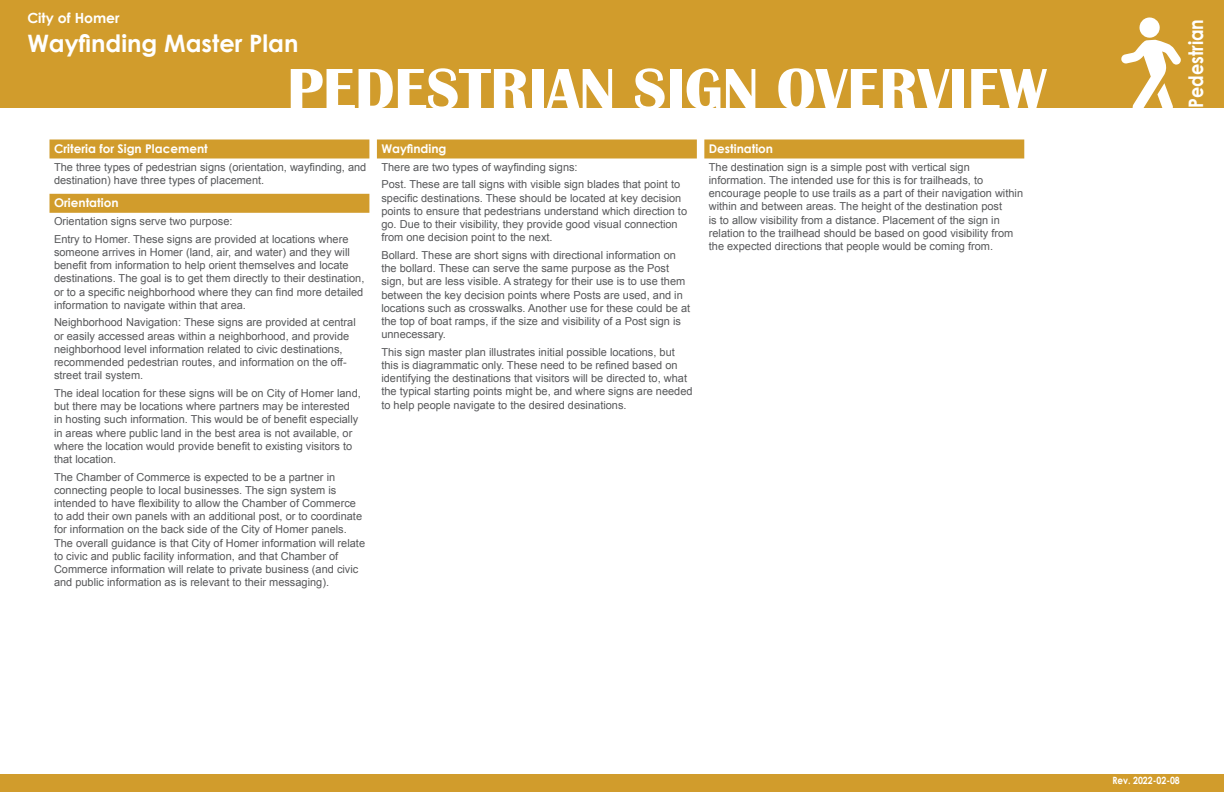
<style>
.page{position:relative;width:1224px;height:792px;background:#fff}
.page>*{position:absolute;margin:0;border:0;box-sizing:border-box;transform-origin:0 0}
.Sheet_Title{font:700 60px "Britannic";color:#fff}
.t1{font:700 24px "Century Gothic";color:#fff}
.t2{font:700 20px "Century Gothic";color:#fff;scale:.88 1}
.t3{font:700 14px "Century Gothic";color:#fff}
.Sub_Header_-_Pedestr{font:700 12px "Century Gothic";color:#fff}
.Body_Text{font:11px/13.2px "Arial";color:#57585a}
.t4{font:700 10px "Century Gothic";color:#fff;scale:.88 1}
</style>
<div class="page">
<div style="left:0;top:0;width:1224px;height:108px;background:#d19c2c"></div>
<div style="left:0;top:774px;width:1224px;height:18px;background:#d19c2c"></div>
<svg style="left:1121px;top:17px;width:60px;height:91px"></svg>
<div style="left:50px;top:140px;width:319px;height:18px;background:#d19c2c"></div>
<div style="left:50px;top:194px;width:319px;height:19px;background:#d19c2c"></div>
<div style="left:377px;top:140px;width:320px;height:18px;background:#d19c2c"></div>
<div style="left:704px;top:140px;width:320px;height:18px;background:#d19c2c"></div>
<p class="t3" style="left:27px;top:8px;width:94px">City of Homer</p>
<h2 class="t1" style="left:27px;top:25px;width:273px">Wayfinding Master Plan</h2>
<p class="Sheet_Title" style="left:287px;top:55px;width:761px">PEDESTRIAN SIGN OVERVIEW</p>
<p class="Sub_Header_-_Pedestr" style="left:54px;top:140px;width:155px">Criteria for Sign Placement</p>
<p class="Body_Text" style="left:54px;top:160px;width:314px">The three types of pedestrian signs (orientation, wayfinding, and destination) have three types of placement.</p>
<p class="Sub_Header_-_Pedestr" style="left:54px;top:194px;width:66px">Orientation</p>
<p class="Body_Text" style="left:54px;top:215px;width:180px">Orientation signs serve two purpose:</p>
<p class="Body_Text" style="left:54px;top:232px;width:312px">Entry to Homer. These signs are provided at locations where someone arrives in Homer (land, air, and water) and they will benefit from information to help orient themselves and locate destinations. The goal is to get them directly to their destination, or to a specific neighborhood where they can find more detailed information to navigate within that area.</p>
<p class="Body_Text" style="left:54px;top:316px;width:303px">Neighborhood Navigation: These signs are provided at central or easily accessed areas within a neighborhood, and provide neighborhood level information related to civic destinations, recommended pedestrian routes, and information on the off&shy;street trail system.</p>
<p class="Body_Text" style="left:54px;top:387px;width:308px">The ideal location for these signs will be on City of Homer land, but there may be locations where partners may be interested in hosting such information. This would be of benefit especially in areas where public land in the best area is not available, or where the location would provide benefit to existing visitors to that location.</p>
<p class="Body_Text" style="left:54px;top:470px;width:313px">The Chamber of Commerce is expected to be a partner in connecting people to local businesses. The sign system is intended to have flexibility to allow the Chamber of Commerce to add their own panels with an additional post, or to coordinate for information on the back side of the City of Homer panels.<br>The overall guidance is that City of Homer information will relate to civic and public facility information, and that Chamber of Commerce information will relate to private business (and civic and public information as is relevant to their messaging).</p>
<p class="Sub_Header_-_Pedestr" style="left:381px;top:140px;width:67px">Wayfinding</p>
<p class="Body_Text" style="left:381px;top:160px;width:198px">There are two types of wayfinding signs:</p>
<p class="Body_Text" style="left:381px;top:178px;width:307px">Post. These are tall signs with visible sign blades that point to specific destinations. These should be located at key decision points to ensure that pedestrians understand which direction to go. Due to their visibility, they provide good visual connection from one decision point to the next.</p>
<p class="Body_Text" style="left:381px;top:249px;width:310px">Bollard. These are short signs with directional information on the bollard. These can serve the same purpose as the Post sign, but are less visible. A strategy for their use is to use them between the key decision points where Posts are used, and in locations such as crosswalks. Another use for these could be at the top of boat ramps, if the size and visibility of a Post sign is unnecessary.</p>
<p class="Body_Text" style="left:381px;top:345px;width:313px">This sign master plan illustrates initial possible locations, but this is diagrammatic only. These need to be refined based on identifying the destinations that visitors will be directed to, what the typical starting points might be, and where signs are needed to help people navigate to the desired desinations.</p>
<p class="Sub_Header_-_Pedestr" style="left:709px;top:140px;width:66px">Destination</p>
<p class="Body_Text" style="left:709px;top:160px;width:316px">The destination sign is a simple post with vertical sign information. The intended use for this is for trailheads, to encourage people to use trails as a part of their navigation within within and between areas. The height of the destination post<br>is to allow visibility from a distance. Placement of the sign in relation to the trailhead should be based on good visibility from the expected directions that people would be coming from.</p>
<h3 class="t2" style="left:1181px;top:108px;width:103px;rotate:-90deg">Pedestrian</h3>
<p class="t4" style="left:1113px;top:773px;width:78px">Rev. 2022-02-08</p>
</div>
